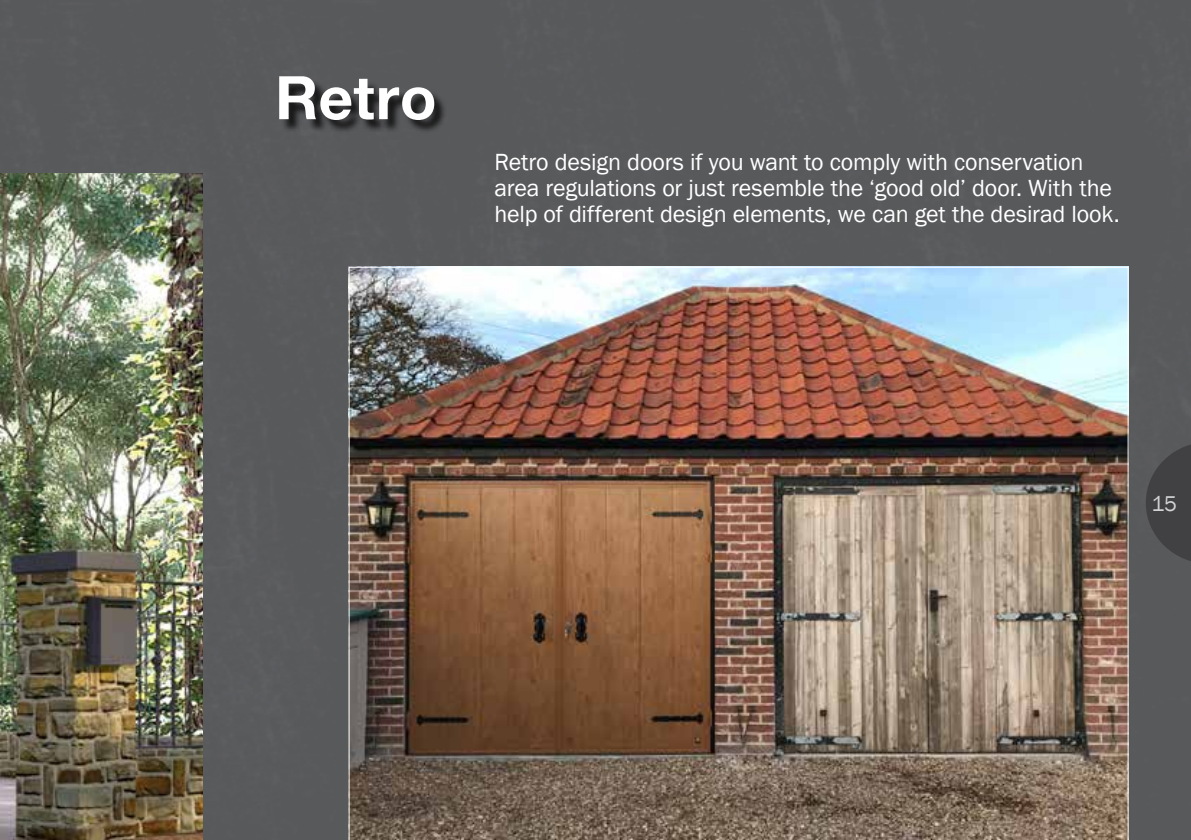
<style>
.page{position:relative;width:1191px;height:840px;background:#fff}
.page>*{position:absolute;margin:0;border:0;box-sizing:border-box;transform-origin:0 0}
.t1{font:700 60px "Helvetica Neue LT Pro";letter-spacing:.01em;color:#fff}
.t2{font:24px/26px "Franklin Gothic";letter-spacing:-.01em;color:#fff}
.t3{font:22px "Franklin Gothic";color:#d1d3d4}
</style>
<div class="page">
<div style="left:0;top:0;width:1191px;height:839px;background:#58595b"></div>
<svg style="left:1145px;top:441px;width:46px;height:122px;background:#484749"></svg>
<img style="left:0;top:174px;width:203px;height:665px">
<img style="left:348px;top:266px;width:780px;height:573px">
<div style="left:282px;top:78px;width:166px;height:55px;background:#000;opacity:.75"></div>
<h1 class="t1" style="left:275px;top:61px;width:163px">Retro</h1>
<p class="t2" style="left:494px;top:149px;width:626px">Retro design doors if you want to comply with conservation area regulations or just resemble the ‘good old’ door. With the help of different design elements, we can get the desirad look.</p>
<p class="t3" style="left:1151px;top:489px;width:27px">15</p>
</div>
